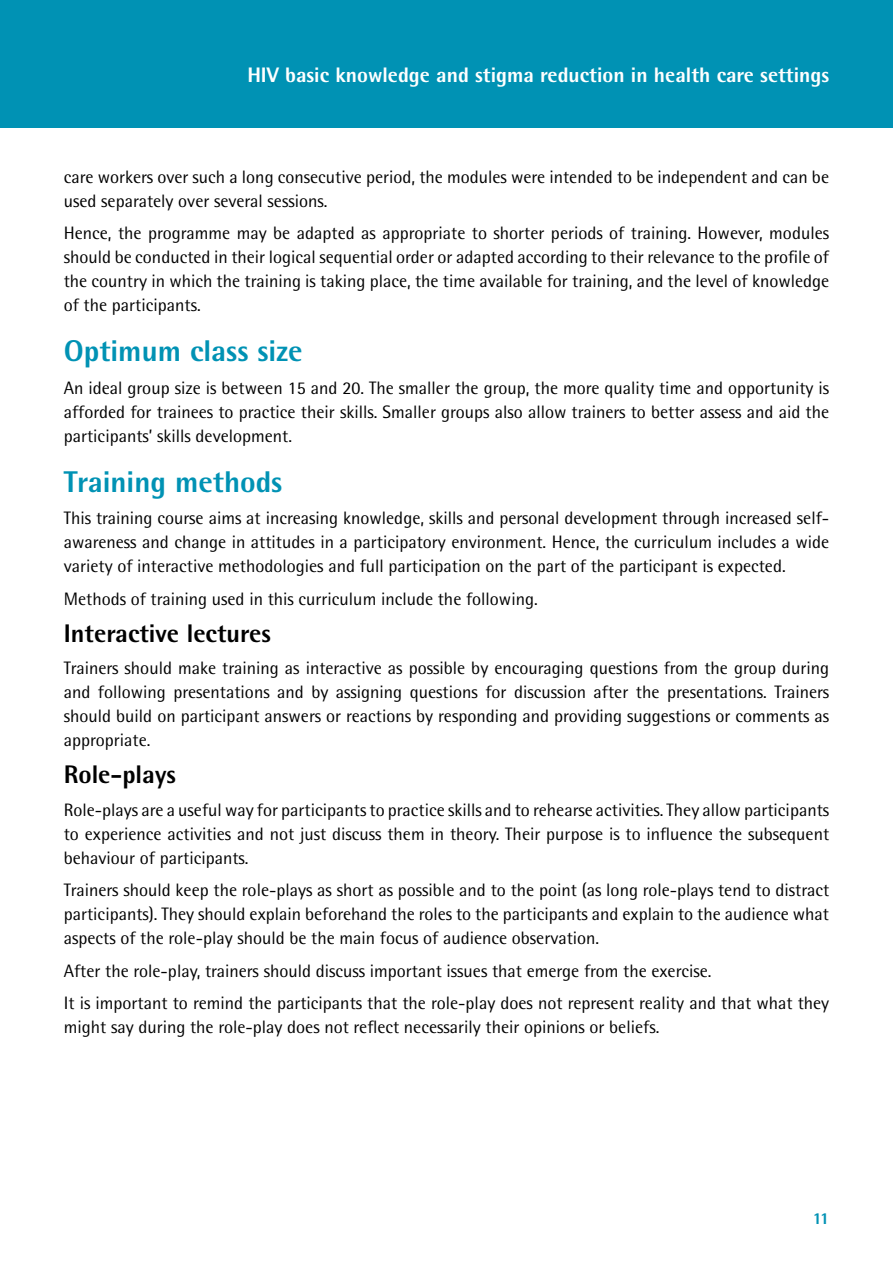
<style>
.page{position:relative;width:893px;height:1263px;background:#fff}
.page>*{position:absolute;margin:0;border:0;box-sizing:border-box;transform-origin:0 0}
.t1{font:800 30px "Rotis Semi Sans Std";color:#0092b4}
.t2{font:800 25.5px "Rotis Semi Sans Std";color:#000}
.t3{font:800 21px "Rotis Semi Sans Std";color:#fff}
.t4{font:18px/24px "Rotis Semi Sans Std";color:#000;text-align:justify}
.t5{font:800 16.5px "Rotis Semi Sans Std";color:#0092b4}
</style>
<div class="page">
<div style="left:0;top:0;width:893px;height:128px;background:#0092b4"></div>
<p class="t3" style="left:247px;top:62px;width:583px">HIV basic knowledge and stigma reduction in health care settings</p>
<p class="t4" style="left:64px;top:164px;width:767px">care workers over such a long consecutive period, the modules were intended to be independent and can be used separately over several sessions.</p>
<p class="t4" style="left:64px;top:221px;width:767px">Hence, the programme may be adapted as appropriate to shorter periods of training. However, modules should be conducted in their logical sequential order or adapted according to their relevance to the profile of the country in which the training is taking place, the time available for training, and the level of knowledge of the participants.</p>
<h1 class="t1" style="left:64px;top:332px;width:240px">Optimum class size</h1>
<p class="t4" style="left:64px;top:375px;width:767px">An ideal group size is between 15 and 20. The smaller the group, the more quality time and opportunity is afforded for trainees to practice their skills. Smaller groups also allow trainers to better assess and aid the participants’ skills development.</p>
<h1 class="t1" style="left:64px;top:462px;width:220px">Training methods</h1>
<p class="t4" style="left:64px;top:506px;width:767px">This training course aims at increasing knowledge, skills and personal development through increased self&shy;awareness and change in attitudes in a participatory environment. Hence, the curriculum includes a wide variety of interactive methodologies and full participation on the part of the participant is expected.</p>
<p class="t4" style="left:64px;top:586px;width:475px">Methods of training used in this curriculum include the following.</p>
<h2 class="t2" style="left:64px;top:617px;width:209px">Interactive lectures</h2>
<p class="t4" style="left:64px;top:656px;width:767px">Trainers should make training as interactive as possible by encouraging questions from the group during and following presentations and by assigning questions for discussion after the presentations. Trainers should build on participant answers or reactions by responding and providing suggestions or comments as appropriate.</p>
<h2 class="t2" style="left:64px;top:758px;width:114px">Role-plays</h2>
<p class="t4" style="left:64px;top:797px;width:767px">Role-plays are a useful way for participants to practice skills and to rehearse activities. They allow participants to experience activities and not just discuss them in theory. Their purpose is to influence the subsequent behaviour of participants.</p>
<p class="t4" style="left:64px;top:878px;width:767px">Trainers should keep the role-plays as short as possible and to the point (as long role-plays tend to distract participants). They should explain beforehand the roles to the participants and explain to the audience what aspects of the role-play should be the main focus of audience observation.</p>
<p class="t4" style="left:64px;top:954px;width:767px;line-height:32.5px">After the role-play, trainers should discuss important issues that emerge from the exercise.<br>It is important to remind the participants that the role-play does not represent reality and that what they</p>
<p class="t4" style="left:64px;top:1015px;width:597px">might say during the role-play does not reflect necessarily their opinions or beliefs.</p>
<p class="t5" style="left:813px;top:1208px;width:18px">11</p>
</div>
